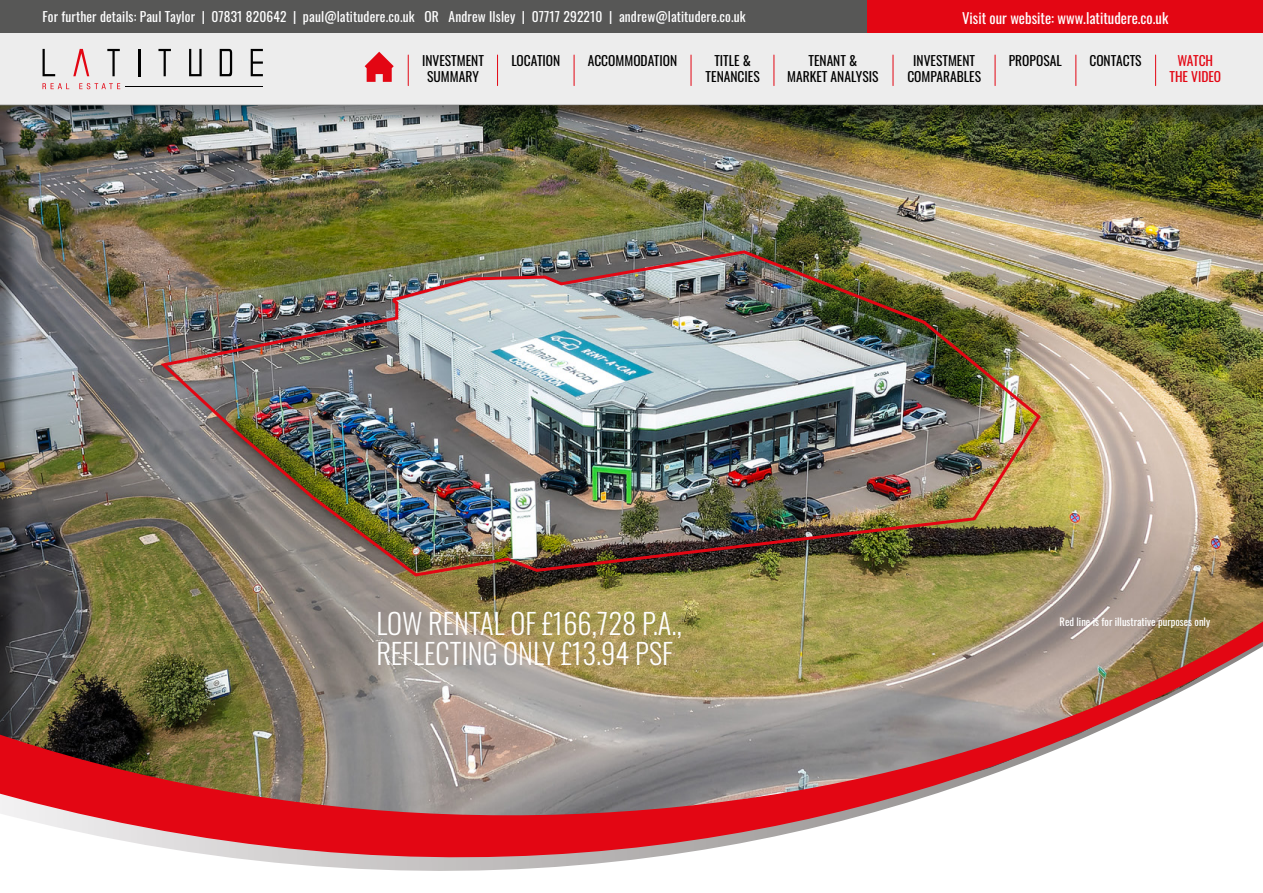
<style>
.page{position:relative;width:1263px;height:893px;background:#fff}
.page>*{position:absolute;margin:0;border:0;box-sizing:border-box;transform-origin:0 0}
.t1{font:300 28.5px/30px "Oswald";color:#fff}
.t2{font:14.7px "Oswald";color:#fff}
.t3{font:13.5px "Oswald";letter-spacing:.01em;color:#fff}
.t4{font:13.5px/16.5px "Oswald";color:#000;text-align:center}
.t5{font:13.5px/16.5px "Oswald";color:#e30613;text-align:center}
.t6{font:10.5px "Oswald";color:#fff}
</style>
<div class="page">
<div style="left:0;top:32px;width:1263px;height:73px;background:#ededed"></div>
<div style="left:0;top:0;width:1263px;height:33px;background:#575756"></div>
<div style="left:867px;top:0;width:396px;height:33px;background:#e30613"></div>
<hr style="left:1155px;top:55px;width:1px;height:31px;background:#e30613">
<hr style="left:1075px;top:55px;width:1px;height:31px;background:#e30613">
<hr style="left:994px;top:55px;width:1px;height:31px;background:#e30613">
<hr style="left:892px;top:55px;width:1px;height:31px;background:#e30613">
<hr style="left:773px;top:55px;width:1px;height:31px;background:#e30613">
<hr style="left:690px;top:55px;width:1px;height:31px;background:#e30613">
<hr style="left:574px;top:55px;width:1px;height:31px;background:#e30613">
<hr style="left:497px;top:55px;width:1px;height:31px;background:#e30613">
<hr style="left:408px;top:55px;width:1px;height:31px;background:#e30613">
<svg style="left:365px;top:52px;width:29px;height:30px"></svg>
<svg style="left:189px;top:49px;width:13px;height:27px"></svg>
<svg style="left:158px;top:49px;width:13px;height:27px"></svg>
<svg style="left:251px;top:49px;width:12px;height:27px"></svg>
<hr style="left:138px;top:49px;width:2px;height:27px;background:#000">
<svg style="left:107px;top:49px;width:13px;height:27px"></svg>
<svg style="left:73px;top:49px;width:16px;height:27px"></svg>
<svg style="left:43px;top:49px;width:12px;height:27px"></svg>
<svg style="left:220px;top:49px;width:12px;height:27px"></svg>
<svg style="left:43px;top:83px;width:77px;height:6px"></svg>
<hr style="left:126px;top:86px;width:137px;height:1px;background:#000">
<div style="left:0;top:94px;width:1263px;height:750px;background:#000;opacity:.45"></div>
<img style="left:0;top:536px;width:1263px;height:335px">
<div style="left:1250px;top:211px;width:13px;height:381px;background:#000;opacity:.45"></div>
<img style="left:157px;top:248px;width:886px;height:330px">
<p class="t3" style="left:43px;top:5px;width:705px">For further details: Paul Taylor | 07831 820642 | paul@latitudere.co.uk OR Andrew Ilsley | 07717 292210 | andrew@latitudere.co.uk</p>
<p class="t2" style="left:962px;top:5px;width:208px">Visit our website: www.latitudere.co.uk</p>
<p class="t4" style="left:588px;top:51px;width:91px">ACCOMMODATION</p>
<p class="t4" style="left:706px;top:51px;width:56px">TITLE &amp;<br>TENANCIES</p>
<p class="t4" style="left:787px;top:51px;width:93px">TENANT &amp;<br>MARKET ANALYSIS</p>
<p class="t4" style="left:907px;top:51px;width:75px">INVESTMENT<br>COMPARABLES</p>
<p class="t4" style="left:1009px;top:51px;width:54px">PROPOSAL</p>
<p class="t4" style="left:1089px;top:51px;width:54px">CONTACTS</p>
<p class="t5" style="left:1169px;top:51px;width:53px">WATCH<br>THE VIDEO</p>
<p class="t4" style="left:422px;top:51px;width:63px">INVESTMENT</p>
<p class="t4" style="left:511px;top:51px;width:51px">LOCATION</p>
<p class="t4" style="left:427px;top:67px;width:53px">SUMMARY</p>
<h1 class="t1" style="left:376px;top:605px;width:307px">LOW RENTAL OF £166,728 P.A.,<br>REFLECTING ONLY £13.94 PSF</h1>
<p class="t6" style="left:1059px;top:612px;width:152px">Red line is for illustrative purposes only</p>
</div>
